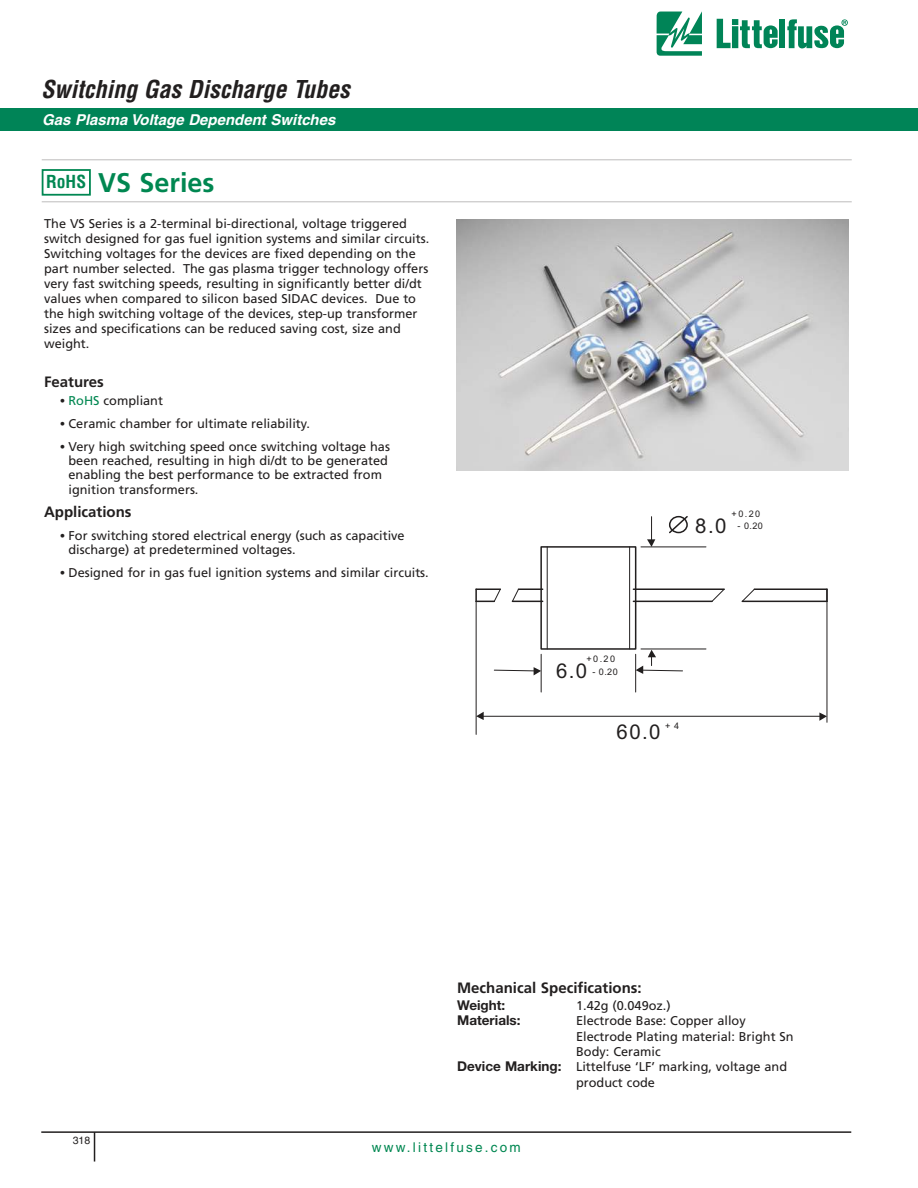
<style>
.page{position:relative;width:918px;height:1188px;background:#fff}
.page>*{position:absolute;margin:0;border:0;box-sizing:border-box;transform-origin:0 0}
.t1{font:700 27px "Frutiger";color:#008751}
.t2{font:italic 700 condensed 24px "Helvetica";color:#221f1f}
.t3{font:700 condensed 17.55px "Helvetica";color:#008752}
.t4{font:700 15px "Frutiger";color:#221f1f}
.t5{font:italic 700 15px "Helvetica";color:#fff}
.t6{font:13.5px "Helvetica";letter-spacing:.165em;color:#008751}
.t7{font:700 13.5px "Helvetica Neue";color:#221f1f}
.t8{font:12.75px/15px "Frutiger";color:#221f1f}
.t9{font:10.5px "Helvetica";color:#221f1f}
.t10{font:9.9px "Arial";color:#221f1f}
.t11{font:4.5px "Arial";letter-spacing:.21em;color:#221f1f}
.s1{font-family:"Helvetica";font-size:12px}
.s2{color:#008751}
.s3{font-family:"Helvetica Neue";font-weight:700;font-size:13.5px}
</style>
<div class="page">
<svg style="left:657px;top:11px;width:45px;height:45px"></svg>
<div style="left:780px;top:19px;width:5px;height:29px;background:#008457"></div>
<svg style="left:787px;top:19px;width:61px;height:30px"></svg>
<svg style="left:717px;top:19px;width:61px;height:29px"></svg>
<div style="left:0;top:108px;width:918px;height:23px;background:#008457"></div>
<hr style="left:42px;top:159px;width:810px;height:1px;background:#bdbcbc">
<hr style="left:42px;top:201px;width:810px;height:1px;background:#bdbcbc">
<hr style="left:41px;top:1131px;width:810px;height:2px;background:#221f1f">
<hr style="left:94px;top:1132px;width:1px;height:30px;background:#221f1f">
<div style="left:540px;top:546px;width:96px;height:104px;border:2px solid #221f1f"></div>
<hr style="left:547px;top:547px;width:1px;height:102px;background:#221f1f">
<hr style="left:629px;top:547px;width:1px;height:102px;background:#221f1f">
<hr style="left:541px;top:654px;width:1px;height:38px;background:#221f1f">
<hr style="left:635px;top:654px;width:1px;height:38px;background:#221f1f">
<svg style="left:494px;top:667px;width:47px;height:8px"></svg>
<hr style="left:641px;top:547px;width:65px;height:1px;background:#221f1f">
<hr style="left:641px;top:649px;width:65px;height:1px;background:#221f1f">
<svg style="left:475px;top:588px;width:26px;height:14px"></svg>
<hr style="left:518px;top:588px;width:25px;height:2px;background:#221f1f">
<hr style="left:512px;top:601px;width:31px;height:1px;background:#221f1f">
<svg style="left:511px;top:588px;width:8px;height:14px"></svg>
<hr style="left:633px;top:588px;width:91px;height:2px;background:#221f1f">
<hr style="left:633px;top:601px;width:79px;height:1px;background:#221f1f">
<svg style="left:711px;top:588px;width:14px;height:14px"></svg>
<hr style="left:754px;top:588px;width:73px;height:2px;background:#221f1f">
<hr style="left:742px;top:601px;width:85px;height:1px;background:#221f1f">
<svg style="left:741px;top:588px;width:14px;height:14px"></svg>
<hr style="left:482px;top:716px;width:339px;height:1px;background:#221f1f">
<svg style="left:477px;top:712px;width:7px;height:8px"></svg>
<svg style="left:819px;top:712px;width:8px;height:9px"></svg>
<hr style="left:827px;top:589px;width:1px;height:133px;background:#221f1f">
<hr style="left:476px;top:601px;width:1px;height:133px;background:#221f1f">
<svg style="left:636px;top:650px;width:47px;height:24px"></svg>
<svg style="left:669px;top:515px;width:19px;height:19px"></svg>
<svg style="left:647px;top:517px;width:8px;height:30px"></svg>
<img style="left:456px;top:220px;width:393px;height:250px">
<div style="left:42px;top:169px;width:49px;height:27px;border:2px solid #008752"></div>
<h2 class="t2" style="left:41px;top:79px;width:315px">Switching Gas Discharge Tubes</h2>
<p class="t5" style="left:42px;top:114px;width:298px">Gas Plasma Voltage Dependent Switches</p>
<h1 class="t1" style="left:98px;top:171px;width:118px">VS Series</h1>
<p class="t8" style="left:44px;top:217px;width:387px">The VS Series is a 2-terminal bi-directional, voltage triggered switch designed for gas fuel ignition systems and similar circuits.<br>Switching voltages for the devices are fixed depending on the part number selected. The gas plasma trigger technology offers very fast switching speeds, resulting in significantly better di/dt values when compared to silicon based SIDAC devices. Due to the high switching voltage of the devices, step-up transformer sizes and specifications can be reduced saving cost, size and weight.</p>
<p class="t4" style="left:44px;top:375px;width:61px">Features</p>
<p class="t8" style="left:61px;top:394px;width:104px"><span class="s1">•</span> <span class="s2">RoHS</span> compliant</p>
<p class="t8" style="left:61px;top:417px;width:251px"><span class="s1">•</span> Ceramic chamber for ultimate reliability.</p>
<p class="t8" style="left:69px;top:440px;width:323px;line-height:14.2px;text-indent:-8px"><span class="s1">•</span> Very high switching speed once switching voltage has been reached, resulting in high di/dt to be generated enabling the best performance to be extracted from ignition transformers.</p>
<p class="t4" style="left:44px;top:506px;width:89px">Applications</p>
<p class="t8" style="left:69px;top:530px;width:338px;line-height:14.2px;text-indent:-8px"><span class="s1">•</span> For switching stored electrical energy (such as capacitive discharge) at predetermined voltages.</p>
<p class="t8" style="left:61px;top:566px;width:370px"><span class="s1">•</span> Designed for in gas fuel ignition systems and similar circuits.</p>
<h3 class="t3" style="left:46px;top:172px;width:41px">RoHS</h3>
<p class="t11" style="left:732px;top:513px;width:30px">+0.20</p>
<p class="t11" style="left:738px;top:525px;width:27px">- 0.20</p>
<p class="t10" style="left:695px;top:524px;width:33px">8.0</p>
<p class="t11" style="left:586px;top:658px;width:30px">+0.20</p>
<p class="t11" style="left:592px;top:670px;width:27px">- 0.20</p>
<p class="t10" style="left:556px;top:669px;width:33px">6.0</p>
<p class="t11" style="left:665px;top:725px;width:16px">+ 4</p>
<p class="t10" style="left:617px;top:730px;width:45px">60.0</p>
<p class="t4" style="left:457px;top:981px;width:186px">Mechanical Specifications:</p>
<p class="t7" style="left:457px;top:1000px;width:50px">Weight:</p>
<p class="t8" style="left:576px;top:999px;width:96px">1.42g (0.049oz.)</p>
<p class="t7" style="left:457px;top:1016px;width:65px">Materials:</p>
<p class="t8" style="left:576px;top:1014px;width:171px">Electrode Base: Copper alloy</p>
<p class="t8" style="left:576px;top:1030px;width:219px">Electrode Plating material: Bright Sn</p>
<p class="t8" style="left:576px;top:1045px;width:86px">Body: Ceramic</p>
<p class="t8" style="left:457px;top:1060px;width:331px"><span class="s3">Device Marking:</span> Littelfuse ‘LF’ marking, voltage and</p>
<p class="t8" style="left:576px;top:1076px;width:80px">product code</p>
<p class="t9" style="left:73px;top:1134px;width:19px">318</p>
<p class="t6" style="left:372px;top:1140px;width:151px">www.littelfuse.com</p>
</div>
